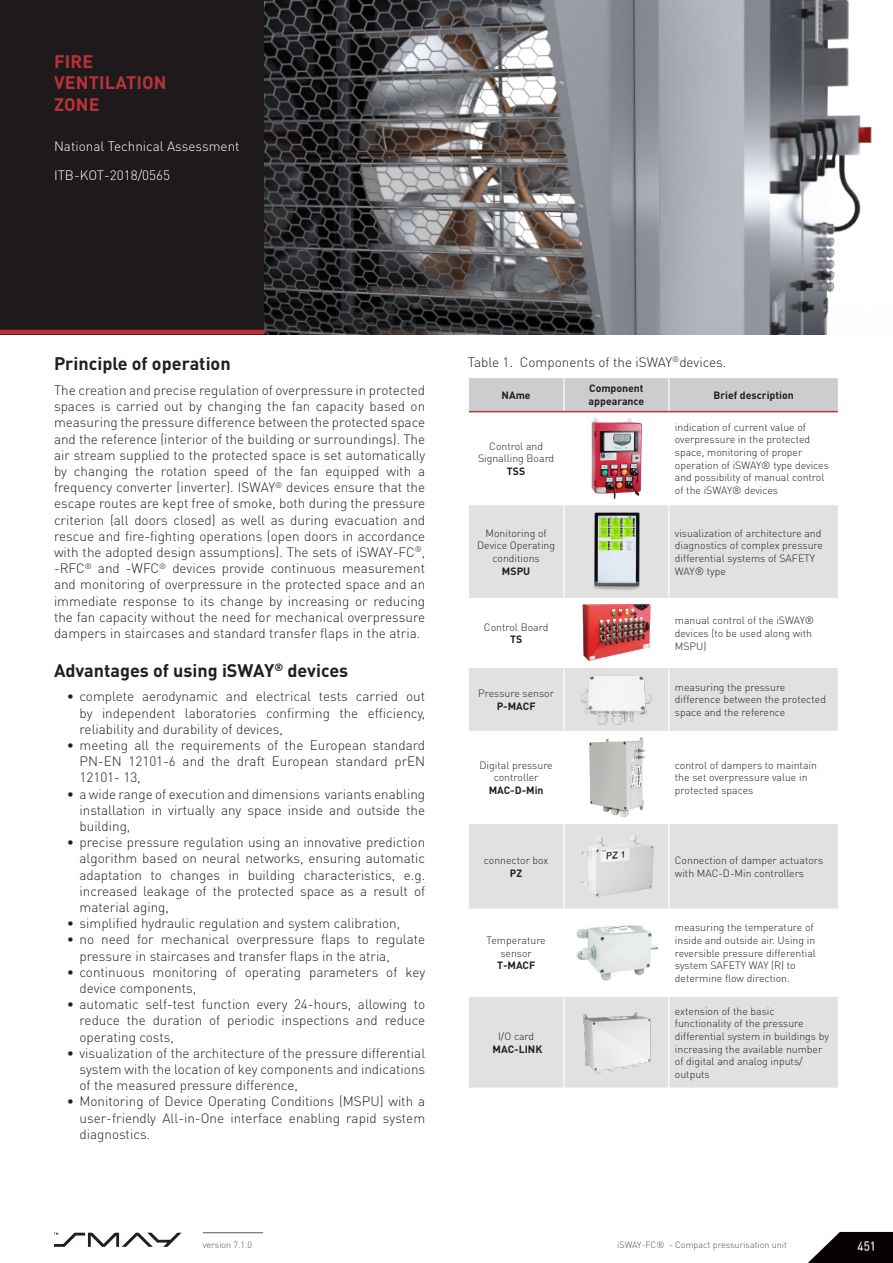
<style>
.page{position:relative;width:893px;height:1263px;background:#fff}
.page>*{position:absolute;margin:0;border:0;box-sizing:border-box;transform-origin:0 0}
._6_-_H1_-_czarny_12{font:700 18px "DIN Pro";color:#231f20}
._5_-_podpis_strfy{font:700 18px/21.6px "DIN Pro";letter-spacing:.01em;color:#bb323b}
._10_-_txt{font:300 13.5px/16.2px "DIN Pro";color:#231f20;text-align:justify}
._10_-_txt-2{font:300 13.5px "DIN Pro";color:#fff}
.t1{font:300 12px "DIN Pro";color:#fff}
.tresc_light_czarny_s{font:300 10.5px/12.6px "DIN Pro";color:#231f20}
.naglowek_bold_czarny{font:700 10.5px/12.6px "DIN Pro";color:#231f20}
.tresc_light_czarny_s-2{font:700 10.5px/12.6px "DIN Pro";color:#231f20;text-align:center}
.t2{font:300 9px "DIN Pro";color:#515251}
.s1{font-weight:700}
.s2{font-weight:300}
</style>
<div class="page">
<svg style="left:808px;top:1232px;width:85px;height:31px"></svg>
<hr style="left:203px;top:1232px;width:60px;height:1px;background:#6c6d70">
<svg style="left:54px;top:1233px;width:127px;height:14px"></svg>
<div style="left:0;top:0;width:893px;height:335px;background:#1e1a1b"></div>
<img style="left:265px;top:0;width:628px;height:335px">
<div style="left:469px;top:378px;width:369px;height:33px;background:#cdcdcf"></div>
<svg style="left:469px;top:505px;width:369px;height:582px;fill:#e1e1e2"></svg>
<hr style="left:563px;top:378px;width:2px;height:33px;background:#fff">
<hr style="left:668px;top:378px;width:1px;height:33px;background:#fff">
<hr style="left:563px;top:505px;width:2px;height:93px;background:#fff">
<hr style="left:668px;top:505px;width:1px;height:93px;background:#fff">
<hr style="left:468px;top:598px;width:96px;height:1px;background:#fff">
<hr style="left:564px;top:598px;width:105px;height:1px;background:#fff">
<hr style="left:563px;top:599px;width:2px;height:68px;background:#fff">
<hr style="left:669px;top:598px;width:170px;height:1px;background:#fff">
<hr style="left:668px;top:599px;width:1px;height:68px;background:#fff">
<hr style="left:468px;top:667px;width:96px;height:1px;background:#fff">
<hr style="left:564px;top:667px;width:105px;height:1px;background:#fff">
<hr style="left:563px;top:668px;width:2px;height:63px;background:#fff">
<hr style="left:669px;top:667px;width:170px;height:1px;background:#fff">
<hr style="left:668px;top:668px;width:1px;height:63px;background:#fff">
<hr style="left:468px;top:731px;width:96px;height:1px;background:#fff">
<hr style="left:564px;top:731px;width:105px;height:1px;background:#fff">
<hr style="left:563px;top:732px;width:2px;height:91px;background:#fff">
<hr style="left:669px;top:731px;width:170px;height:1px;background:#fff">
<hr style="left:668px;top:732px;width:1px;height:91px;background:#fff">
<hr style="left:468px;top:823px;width:96px;height:1px;background:#fff">
<hr style="left:564px;top:823px;width:105px;height:1px;background:#fff">
<hr style="left:563px;top:824px;width:2px;height:84px;background:#fff">
<hr style="left:669px;top:823px;width:170px;height:1px;background:#fff">
<hr style="left:668px;top:824px;width:1px;height:84px;background:#fff">
<hr style="left:468px;top:908px;width:96px;height:2px;background:#fff">
<hr style="left:564px;top:908px;width:105px;height:2px;background:#fff">
<hr style="left:563px;top:910px;width:2px;height:86px;background:#fff">
<hr style="left:669px;top:908px;width:170px;height:2px;background:#fff">
<hr style="left:668px;top:910px;width:1px;height:86px;background:#fff">
<hr style="left:468px;top:996px;width:96px;height:1px;background:#fff">
<hr style="left:564px;top:996px;width:105px;height:1px;background:#fff">
<hr style="left:563px;top:997px;width:2px;height:90px;background:#fff">
<hr style="left:669px;top:996px;width:170px;height:1px;background:#fff">
<hr style="left:668px;top:997px;width:1px;height:90px;background:#fff">
<hr style="left:469px;top:411px;width:95px;height:1px;background:#bb323b">
<hr style="left:564px;top:411px;width:105px;height:1px;background:#bb323b">
<hr style="left:669px;top:411px;width:169px;height:1px;background:#bb323b">
<img style="left:591px;top:418px;width:51px;height:81px">
<img style="left:587px;top:511px;width:59px;height:81px">
<img style="left:582px;top:604px;width:69px;height:57px">
<img style="left:580px;top:673px;width:73px;height:52px">
<img style="left:587px;top:737px;width:58px;height:80px">
<img style="left:578px;top:836px;width:77px;height:61px">
<img style="left:575px;top:925px;width:82px;height:55px">
<img style="left:584px;top:1011px;width:68px;height:62px">
<hr style="left:0;top:330px;width:265px;height:4px;background:#bb323b">
<p class="_5_-_podpis_strfy" style="left:54px;top:50px;width:114px">FIRE<br>VENTILATION<br>ZONE</p>
<p class="_10_-_txt-2" style="left:54px;top:137px;width:187px">National Technical Assessment</p>
<p class="_10_-_txt-2" style="left:54px;top:166px;width:117px">ITB-KOT-2018/0565</p>
<p class="_6_-_H1_-_czarny_12" style="left:54px;top:351px;width:178px">Principle of operation</p>
<p class="_10_-_txt" style="left:54px;top:381px;width:373px">The creation and precise regulation of overpressure in protected spaces is carried out by changing the fan capacity based on measuring the pressure difference between the protected space and the reference (interior of the building or surroundings). The air stream supplied to the protected space is set automatically by changing the rotation speed of the fan equipped with a frequency converter (inverter). ISWAY<sup>®</sup> devices ensure that the escape routes are kept free of smoke, both during the pressure criterion (all doors closed) as well as during evacuation and rescue and fire-fighting operations (open doors in accordance with the adopted design assumptions). The sets of iSWAY-FC<sup>®</sup>, -RFC<sup>®</sup> and -WFC<sup>®</sup> devices provide continuous measurement and monitoring of overpressure in the protected space and an immediate response to its change by increasing or reducing the fan capacity without the need for mechanical overpressure dampers in staircases and standard transfer flaps in the atria.</p>
<p class="_6_-_H1_-_czarny_12" style="left:54px;top:658px;width:296px">Advantages of using iSWAY<sup>®</sup> devices</p>
<p class="_10_-_txt" style="left:80px;top:688px;width:347px;text-indent:-13px">• complete aerodynamic and electrical tests carried out by independent laboratories confirming the efficiency, reliability and durability of devices,</p>
<p class="_10_-_txt" style="left:80px;top:736px;width:347px;text-indent:-13px">• meeting all the requirements of the European standard PN-EN 12101-6 and the draft European standard prEN 12101- 13,</p>
<p class="_10_-_txt" style="left:80px;top:785px;width:347px;text-indent:-13px">• a wide range of execution and dimensions variants enabling installation in virtually any space inside and outside the building,</p>
<p class="_10_-_txt" style="left:80px;top:833px;width:347px;text-indent:-13px">• precise pressure regulation using an innovative prediction algorithm based on neural networks, ensuring automatic adaptation to changes in building characteristics, e.g. increased leakage of the protected space as a result of material aging,</p>
<p class="_10_-_txt" style="left:67px;top:914px;width:335px">• simplified hydraulic regulation and system calibration,</p>
<p class="_10_-_txt" style="left:80px;top:931px;width:347px;text-indent:-13px">• no need for mechanical overpressure flaps to regulate pressure in staircases and transfer flaps in the atria,</p>
<p class="_10_-_txt" style="left:80px;top:963px;width:347px;text-indent:-13px">• continuous monitoring of operating parameters of key device components,</p>
<p class="_10_-_txt" style="left:80px;top:995px;width:347px;text-indent:-13px">• automatic self-test function every 24-hours, allowing to reduce the duration of periodic inspections and reduce operating costs,</p>
<p class="_10_-_txt" style="left:80px;top:1044px;width:347px;text-indent:-13px">• visualization of the architecture of the pressure differential system with the location of key components and indications of the measured pressure difference,</p>
<p class="_10_-_txt" style="left:80px;top:1093px;width:347px;text-indent:-13px">• Monitoring of Device Operating Conditions (MSPU) with a user-friendly All-in-One interface enabling rapid system diagnostics.</p>
<p class="_10_-_txt" style="left:468px;top:353px;width:260px">Table 1. Components of the iSWAY<sup>®</sup>devices.</p>
<p class="naglowek_bold_czarny" style="left:502px;top:388px;width:31px">NAme</p>
<p class="naglowek_bold_czarny" style="left:589px;top:382px;width:57px">Component appearance</p>
<p class="naglowek_bold_czarny" style="left:714px;top:388px;width:82px">Brief description</p>
<p class="tresc_light_czarny_s" style="left:478px;top:439px;width:78px;text-align:center">Control and<br>Signalling Board</p>
<p class="tresc_light_czarny_s-2" style="left:507px;top:464px;width:20px">TSS</p>
<p class="tresc_light_czarny_s" style="left:675px;top:420px;width:156px">indication of current value of overpressure in the protected space, monitoring of proper operation of iSWAY® type devices and possibility of manual control of the iSWAY® devices</p>
<p class="tresc_light_czarny_s" style="left:477px;top:526px;width:79px;text-align:center">Monitoring of<br>Device Operating conditions</p>
<p class="tresc_light_czarny_s-2" style="left:502px;top:564px;width:30px">MSPU</p>
<p class="tresc_light_czarny_s" style="left:484px;top:620px;width:66px">Control Board</p>
<p class="tresc_light_czarny_s-2" style="left:510px;top:633px;width:14px">TS</p>
<p class="tresc_light_czarny_s" style="left:675px;top:526px;width:150px">visualization of architecture and diagnostics of complex pressure differential systems of SAFETY<br>WAY® type</p>
<p class="tresc_light_czarny_s" style="left:675px;top:614px;width:141px">manual control of the iSWAY® devices (to be used along with<br>MSPU)</p>
<p class="tresc_light_czarny_s" style="left:478px;top:687px;width:77px;text-align:center">Pressure sensor<br><span class="s1">P-MACF</span></p>
<p class="tresc_light_czarny_s" style="left:675px;top:680px;width:153px">measuring the pressure difference between the protected space and the reference</p>
<p class="tresc_light_czarny_s" style="left:479px;top:758px;width:75px;text-align:center">Digital pressure controller<br><span class="s1">MAC-D-Min</span></p>
<p class="tresc_light_czarny_s" style="left:675px;top:758px;width:144px">control of dampers to maintain the set overpressure value in protected spaces</p>
<p class="tresc_light_czarny_s" style="left:484px;top:853px;width:66px;text-align:center">connector box<br><span class="s1">PZ</span></p>
<p class="tresc_light_czarny_s" style="left:675px;top:853px;width:150px">Connection of damper actuators with MAC-D-Min controllers</p>
<p class="tresc_light_czarny_s" style="left:486px;top:933px;width:61px;text-align:center">Temperature sensor<br><span class="s1">T-MACF</span></p>
<p class="tresc_light_czarny_s-2" style="left:493px;top:1029px;width:51px"><span class="s2">I/O card<br></span>MAC-LINK</p>
<p class="tresc_light_czarny_s" style="left:675px;top:921px;width:143px">measuring the temperature of inside and outside air. Using in reversible pressure differential system SAFETY WAY (R) to determine flow direction.</p>
<p class="tresc_light_czarny_s" style="left:675px;top:1004px;width:156px">extension of the basic functionality of the pressure differential system in buildings by increasing the available number of digital and analog inputs/ outputs</p>
<p class="t2" style="left:203px;top:1239px;width:51px">version 7.1.0</p>
<p class="t2" style="left:617px;top:1239px;width:171px">iSWAY-FC® - Compact pressurisation unit</p>
<p class="t1" style="left:858px;top:1238px;width:20px">451</p>
</div>
